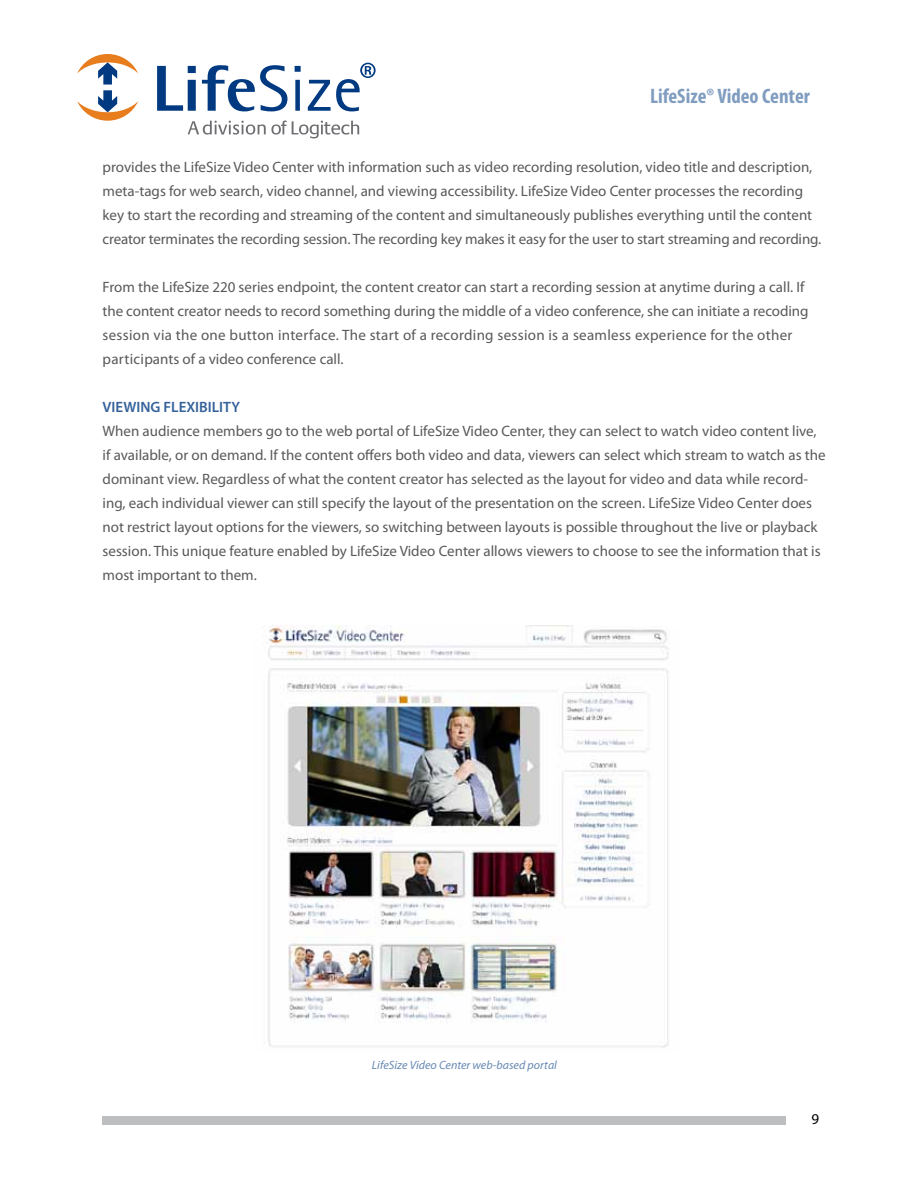
<style>
.page{position:relative;width:918px;height:1188px;background:#fff}
.page>*{position:absolute;margin:0;border:0;box-sizing:border-box;transform-origin:0 0}
.t1{font:700 condensed 21px "Myriad Pro";color:#809dc0}
.t2{font:15px/24px "Myriad Pro";color:#58595b}
.t3{font:600 15px "Myriad Pro";color:#34629a}
.t4{font:15px "Myriad Pro";color:#000}
.t5{font:italic 12px "Myriad Pro";color:#6789b3}
</style>
<div class="page">
<div style="left:102px;top:1116px;width:684px;height:9px;background:#bcbec0"></div>
<svg style="left:77px;top:54px;width:61px;height:67px"></svg>
<svg style="left:157px;top:66px;width:39px;height:45px"></svg>
<svg style="left:202px;top:65px;width:85px;height:46px"></svg>
<svg style="left:295px;top:66px;width:6px;height:45px"></svg>
<svg style="left:308px;top:63px;width:68px;height:48px"></svg>
<svg style="left:188px;top:121px;width:171px;height:17px"></svg>
<img style="left:268px;top:626px;width:401px;height:422px">
<h1 class="t1" style="left:650px;top:83px;width:161px">LifeSize® Video Center</h1>
<p class="t2" style="left:103px;top:155px;width:720px">provides the LifeSize Video Center with information such as video recording resolution, video title and description, meta-tags for web search, video channel, and viewing accessibility. LifeSize Video Center processes the recording key to start the recording and streaming of the content and simultaneously publishes everything until the content creator terminates the recording session. The recording key makes it easy for the user to start streaming and recording.</p>
<p class="t2" style="left:103px;top:275px;width:707px">From the LifeSize 220 series endpoint, the content creator can start a recording session at anytime during a call. If the content creator needs to record something during the middle of a video conference, she can initiate a recoding session via the one button interface. The start of a recording session is a seamless experience for the other participants of a video conference call.</p>
<p class="t3" style="left:103px;top:398px;width:139px">VIEWING FLEXIBILITY</p>
<p class="t2" style="left:103px;top:419px;width:725px">When audience members go to the web portal of LifeSize Video Center, they can select to watch video content live, if available, or on demand. If the content offers both video and data, viewers can select which stream to watch as the dominant view. Regardless of what the content creator has selected as the layout for video and data while record&shy;ing, each individual viewer can still specify the layout of the presentation on the screen. LifeSize Video Center does not restrict layout options for the viewers, so switching between layouts is possible throughout the live or playback session. This unique feature enabled by LifeSize Video Center allows viewers to choose to see the information that is most important to them.</p>
<p class="t5" style="left:372px;top:1058px;width:187px">LifeSize Video Center web-based portal</p>
<p class="t4" style="left:812px;top:1110px;width:9px">9</p>
</div>
